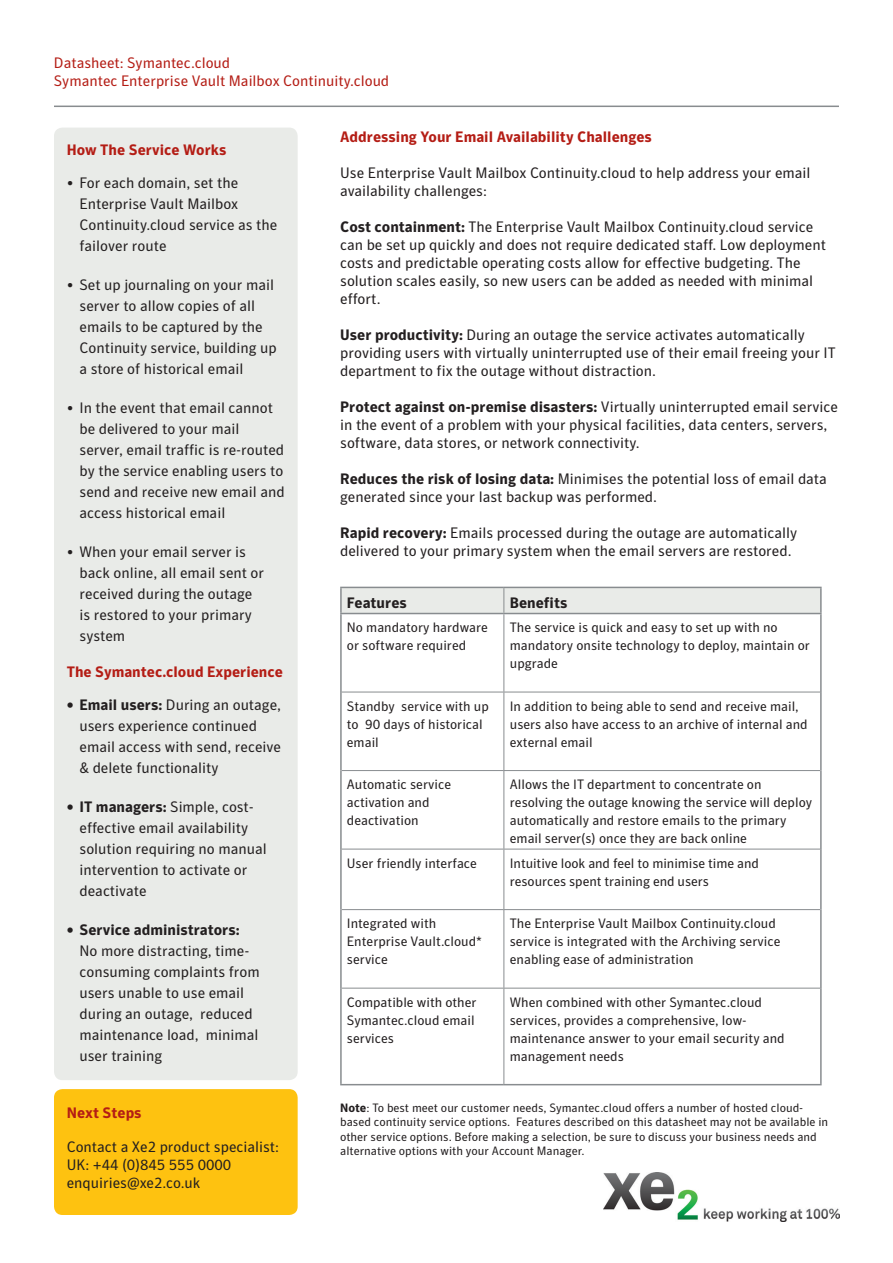
<style>
.page{position:relative;width:893px;height:1263px;background:#fff}
.page>*{position:absolute;margin:0;border:0;box-sizing:border-box;transform-origin:0 0}
.t1{font:15px/21px "Symantec Sans";color:#231f20}
.t2{font:700 15px "Symantec Sans";color:#b41d15}
.t3{font:15px/18px "Symantec Sans";color:#b41d15}
.t4{font:700 15px "Symantec Sans";color:#231f20}
.t5{font:13.5px/18px "Symantec Sans";color:#231f20}
.t6{font:12px/14.4px "Symantec Sans";color:#231f20}
.s1{font-weight:700}
</style>
<div class="page">
<div style="left:54px;top:128px;width:244px;height:952px;background:#e9ebe8;border-radius:9px"></div>
<hr style="left:54px;top:106px;width:785px;height:1px;background:#888c8f">
<hr style="left:340px;top:614px;width:2px;height:78px;background:#888c8f">
<hr style="left:820px;top:614px;width:2px;height:78px;background:#888c8f">
<hr style="left:340px;top:692px;width:2px;height:78px;background:#888c8f">
<hr style="left:820px;top:692px;width:2px;height:78px;background:#888c8f">
<hr style="left:340px;top:770px;width:2px;height:79px;background:#888c8f">
<hr style="left:820px;top:770px;width:2px;height:79px;background:#888c8f">
<hr style="left:340px;top:849px;width:2px;height:60px;background:#888c8f">
<hr style="left:820px;top:849px;width:2px;height:60px;background:#888c8f">
<hr style="left:340px;top:909px;width:2px;height:79px;background:#888c8f">
<hr style="left:820px;top:909px;width:2px;height:79px;background:#888c8f">
<hr style="left:340px;top:988px;width:2px;height:96px;background:#888c8f">
<hr style="left:820px;top:988px;width:2px;height:96px;background:#888c8f">
<hr style="left:340px;top:1084px;width:164px;height:1px;background:#888c8f">
<hr style="left:504px;top:1084px;width:318px;height:1px;background:#888c8f">
<hr style="left:503px;top:614px;width:1px;height:78px;background:#888c8f">
<hr style="left:342px;top:692px;width:162px;height:1px;background:#888c8f">
<hr style="left:504px;top:692px;width:316px;height:1px;background:#888c8f">
<hr style="left:503px;top:692px;width:1px;height:78px;background:#888c8f">
<hr style="left:342px;top:770px;width:162px;height:1px;background:#888c8f">
<hr style="left:504px;top:770px;width:316px;height:1px;background:#888c8f">
<hr style="left:503px;top:771px;width:1px;height:78px;background:#888c8f">
<hr style="left:342px;top:849px;width:162px;height:1px;background:#888c8f">
<hr style="left:504px;top:849px;width:316px;height:1px;background:#888c8f">
<hr style="left:503px;top:849px;width:1px;height:60px;background:#888c8f">
<hr style="left:342px;top:909px;width:162px;height:1px;background:#888c8f">
<hr style="left:504px;top:909px;width:316px;height:1px;background:#888c8f">
<hr style="left:503px;top:910px;width:1px;height:78px;background:#888c8f">
<hr style="left:342px;top:988px;width:162px;height:1px;background:#888c8f">
<hr style="left:504px;top:988px;width:316px;height:1px;background:#888c8f">
<hr style="left:503px;top:988px;width:1px;height:96px;background:#888c8f">
<hr style="left:340px;top:587px;width:164px;height:1px;background:#888c8f">
<hr style="left:340px;top:588px;width:2px;height:25px;background:#888c8f">
<hr style="left:504px;top:587px;width:318px;height:1px;background:#888c8f">
<hr style="left:820px;top:588px;width:2px;height:25px;background:#888c8f">
<hr style="left:340px;top:613px;width:164px;height:1px;background:#888c8f">
<hr style="left:504px;top:613px;width:318px;height:1px;background:#888c8f">
<svg style="left:341px;top:588px;width:480px;height:25px;background:#e6e8e5"></svg>
<div style="left:54px;top:1089px;width:244px;height:126px;background:#fec210;border-radius:9px"></div>
<img style="left:604px;top:1173px;width:236px;height:48px">
<p class="t3" style="left:54px;top:54px;width:337px">Datasheet: Symantec.cloud<br>Symantec Enterprise Vault Mailbox Continuity.cloud</p>
<p class="t2" style="left:67px;top:140px;width:161px">How The Service Works</p>
<p class="t1" style="left:80px;top:172px;width:199px;text-indent:-13px">• For each domain, set the<br>Enterprise Vault Mailbox<br>Continuity.cloud service as the failover route</p>
<p class="t1" style="left:80px;top:274px;width:199px;text-indent:-13px">• Set up journaling on your mail server to allow copies of all emails to be captured by the<br>Continuity service, building up a store of historical email</p>
<p class="t1" style="left:80px;top:397px;width:207px;text-indent:-13px">• In the event that email cannot be delivered to your mail server, email traffic is re-routed by the service enabling users to send and receive new email and access historical email</p>
<p class="t1" style="left:80px;top:541px;width:186px;text-indent:-13px">• When your email server is back online, all email sent or received during the outage is restored to your primary system</p>
<p class="t2" style="left:67px;top:662px;width:218px">The Symantec.cloud Experience</p>
<p class="t1" style="left:80px;top:694px;width:203px;text-indent:-13px"><span class="s1">• Email users:</span> During an outage, users experience continued email access with send, receive &amp; delete functionality</p>
<p class="t1" style="left:80px;top:796px;width:189px;text-indent:-13px"><span class="s1">• IT managers:</span> Simple, cost&shy;effective email availability solution requiring no manual intervention to activate or deactivate</p>
<p class="t4" style="left:67px;top:920px;width:174px">• Service administrators:</p>
<p class="t1" style="left:80px;top:940px;width:182px">No more distracting, time&shy;consuming complaints from users unable to use email during an outage, reduced maintenance load, minimal user training</p>
<p class="t2" style="left:67px;top:1103px;width:76px">Next Steps</p>
<p class="t1" style="left:67px;top:1137px;width:214px;line-height:18px">Contact a Xe2 product specialist:<br>UK: +44 (0)845 555 0000 enquiries@xe2.co.uk</p>
<p class="t2" style="left:340px;top:128px;width:313px">Addressing Your Email Availability Challenges</p>
<p class="t1" style="left:340px;top:163px;width:472px;line-height:18px">Use Enterprise Vault Mailbox Continuity.cloud to help address your email availability challenges:</p>
<p class="t1" style="left:340px;top:217px;width:487px;line-height:18px"><span class="s1">Cost containment:</span> The Enterprise Vault Mailbox Continuity.cloud service can be set up quickly and does not require dedicated staff. Low deployment costs and predictable operating costs allow for effective budgeting. The solution scales easily, so new users can be added as needed with minimal effort.</p>
<p class="t1" style="left:340px;top:325px;width:497px;line-height:18px"><span class="s1">User productivity:</span> During an outage the service activates automatically providing users with virtually uninterrupted use of their email freeing your IT department to fix the outage without distraction.</p>
<p class="t1" style="left:340px;top:397px;width:499px;line-height:18px"><span class="s1">Protect against on-premise disasters:</span> Virtually uninterrupted email service in the event of a problem with your physical facilities, data centers, servers, software, data stores, or network connectivity.</p>
<p class="t1" style="left:340px;top:469px;width:488px;line-height:18px"><span class="s1">Reduces the risk of losing data:</span> Minimises the potential loss of email data generated since your last backup was performed.</p>
<p class="t1" style="left:340px;top:523px;width:458px;line-height:18px"><span class="s1">Rapid recovery:</span> Emails processed during the outage are automatically delivered to your primary system when the email servers are restored.</p>
<p class="t4" style="left:347px;top:593px;width:61px">Features</p>
<p class="t4" style="left:510px;top:593px;width:59px">Benefits</p>
<p class="t5" style="left:347px;top:618px;width:143px">No mandatory hardware or software required</p>
<p class="t5" style="left:510px;top:618px;width:302px">The service is quick and easy to set up with no mandatory onsite technology to deploy, maintain or upgrade</p>
<p class="t5" style="left:347px;top:697px;width:144px">Standby service with up to 90 days of historical email</p>
<p class="t5" style="left:510px;top:697px;width:299px">In addition to being able to send and receive mail, users also have access to an archive of internal and external email</p>
<p class="t5" style="left:347px;top:775px;width:106px">Automatic service activation and deactivation</p>
<p class="t5" style="left:510px;top:775px;width:304px">Allows the IT department to concentrate on resolving the outage knowing the service will deploy automatically and restore emails to the primary email server(s) once they are back online</p>
<p class="t5" style="left:347px;top:854px;width:132px">User friendly interface</p>
<p class="t5" style="left:510px;top:854px;width:251px">Intuitive look and feel to minimise time and resources spent training end users</p>
<p class="t5" style="left:347px;top:914px;width:137px">Integrated with<br>Enterprise Vault.cloud* service</p>
<p class="t5" style="left:510px;top:914px;width:272px">The Enterprise Vault Mailbox Continuity.cloud service is integrated with the Archiving service enabling ease of administration</p>
<p class="t5" style="left:347px;top:993px;width:131px">Compatible with other<br>Symantec.cloud email services</p>
<p class="t5" style="left:510px;top:993px;width:276px">When combined with other Symantec.cloud services, provides a comprehensive, low&shy;maintenance answer to your email security and management needs</p>
<p class="t6" style="left:340px;top:1100px;width:490px"><span class="s1">Note</span>: To best meet our customer needs, Symantec.cloud offers a number of hosted cloud&shy;based continuity service options. Features described on this datasheet may not be available in other service options. Before making a selection, be sure to discuss your business needs and alternative options with your Account Manager.</p>
</div>
